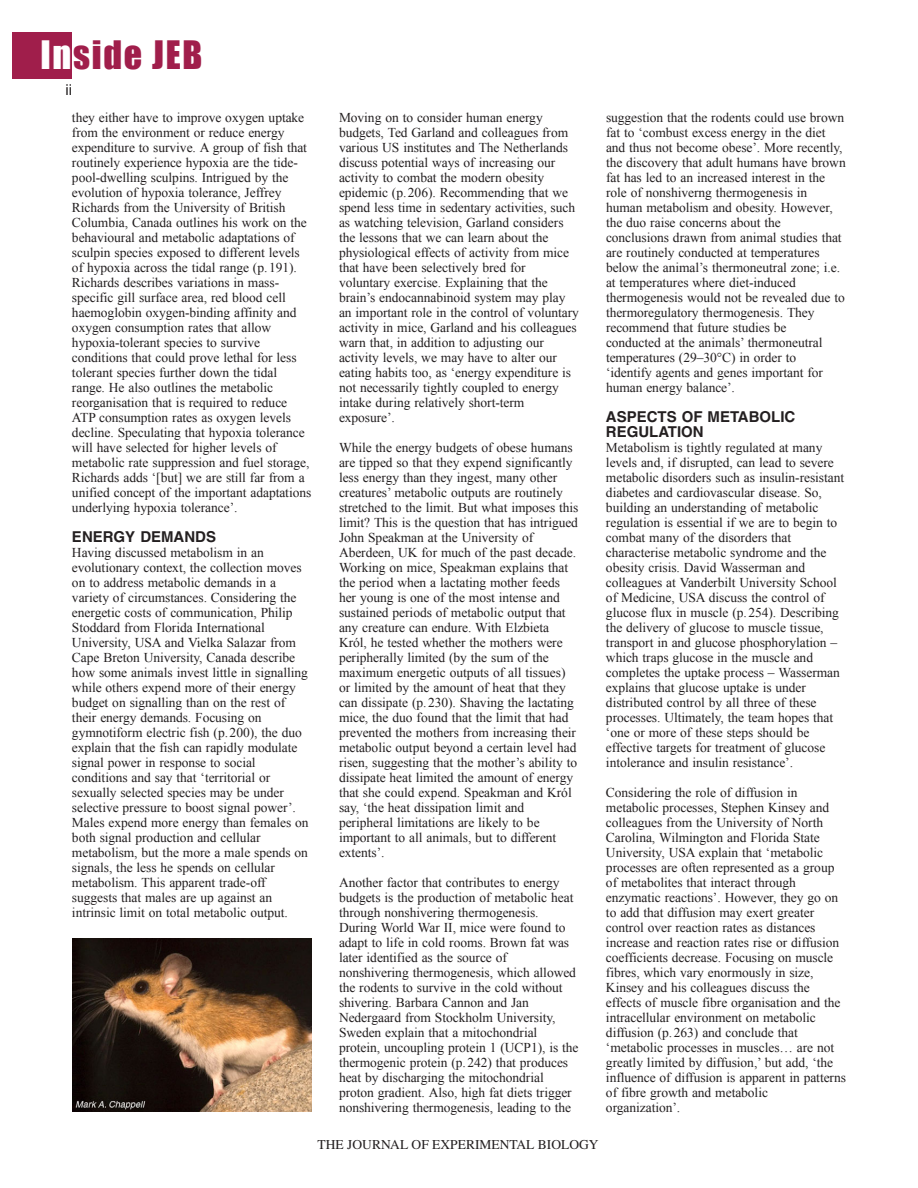
<style>
.page{position:relative;width:918px;height:1188px;background:#fff}
.page>*{position:absolute;margin:0;border:0;box-sizing:border-box;transform-origin:0 0}
.t1{font:36px "Impact";letter-spacing:.05em;color:#a01e4b}
.t2{font:700 15px/15px "Helvetica";color:#231f20}
.t3{font:15px "Helvetica";color:#231f20}
.t4{font:13.5px/15px "Times New Roman";letter-spacing:-.005em;color:#231f20}
.t5{font:13.5px "Times";color:#231f20}
.s1{color:#fff}
</style>
<div class="page">
<div style="left:12px;top:32px;width:60px;height:46px;background:#a01e4b"></div>
<img style="left:72px;top:938px;width:240px;height:174px">
<h1 class="t1" style="left:40px;top:33px;width:163px"><span class="s1">In</span>side JEB</h1>
<p class="t3" style="left:66px;top:84px;width:8px">ii</p>
<p class="t4" style="left:72px;top:110px;width:241px">they either have to improve oxygen uptake from the environment or reduce energy expenditure to survive. A group of fish that routinely experience hypoxia are the tide&shy;pool-dwelling sculpins. Intrigued by the evolution of hypoxia tolerance, Jeffrey Richards from the University of British Columbia, Canada outlines his work on the behavioural and metabolic adaptations of sculpin species exposed to different levels of hypoxia across the tidal range (p.191).<br>Richards describes variations in mass&shy;specific gill surface area, red blood cell haemoglobin oxygen-binding affinity and oxygen consumption rates that allow hypoxia-tolerant species to survive conditions that could prove lethal for less tolerant species further down the tidal range. He also outlines the metabolic reorganisation that is required to reduce ATP consumption rates as oxygen levels decline. Speculating that hypoxia tolerance will have selected for higher levels of metabolic rate suppression and fuel storage, Richards adds ‘[but] we are still far from a unified concept of the important adaptations underlying hypoxia tolerance’.</p>
<p class="t2" style="left:72px;top:531px;width:146px">ENERGY DEMANDS</p>
<p class="t4" style="left:72px;top:545px;width:238px">Having discussed metabolism in an evolutionary context, the collection moves on to address metabolic demands in a variety of circumstances. Considering the energetic costs of communication, Philip Stoddard from Florida International University, USA and Vielka Salazar from Cape Breton University, Canada describe how some animals invest little in signalling while others expend more of their energy budget on signalling than on the rest of their energy demands. Focusing on gymnotiform electric fish (p.200), the duo explain that the fish can rapidly modulate signal power in response to social conditions and say that ‘territorial or sexually selected species may be under selective pressure to boost signal power’.<br>Males expend more energy than females on both signal production and cellular metabolism, but the more a male spends on signals, the less he spends on cellular metabolism. This apparent trade-off suggests that males are up against an intrinsic limit on total metabolic output.</p>
<p class="t4" style="left:339px;top:110px;width:241px">Moving on to consider human energy budgets, Ted Garland and colleagues from various US institutes and The Netherlands discuss potential ways of increasing our activity to combat the modern obesity epidemic (p.206). Recommending that we spend less time in sedentary activities, such as watching television, Garland considers the lessons that we can learn about the physiological effects of activity from mice that have been selectively bred for voluntary exercise. Explaining that the brain’s endocannabinoid system may play an important role in the control of voluntary activity in mice, Garland and his colleagues warn that, in addition to adjusting our activity levels, we may have to alter our eating habits too, as ‘energy expenditure is not necessarily tightly coupled to energy intake during relatively short-term exposure’.</p>
<p class="t4" style="left:339px;top:440px;width:241px">While the energy budgets of obese humans are tipped so that they expend significantly less energy than they ingest, many other creatures’ metabolic outputs are routinely stretched to the limit. But what imposes this limit? This is the question that has intrigued John Speakman at the University of Aberdeen, UK for much of the past decade.<br>Working on mice, Speakman explains that the period when a lactating mother feeds her young is one of the most intense and sustained periods of metabolic output that any creature can endure. With Elzbieta Król, he tested whether the mothers were peripherally limited (by the sum of the maximum energetic outputs of all tissues) or limited by the amount of heat that they can dissipate (p.230). Shaving the lactating mice, the duo found that the limit that had prevented the mothers from increasing their metabolic output beyond a certain level had risen, suggesting that the mother’s ability to dissipate heat limited the amount of energy that she could expend. Speakman and Król say, ‘the heat dissipation limit and peripheral limitations are likely to be important to all animals, but to different extents’.</p>
<p class="t4" style="left:339px;top:875px;width:241px">Another factor that contributes to energy budgets is the production of metabolic heat through nonshivering thermogenesis.<br>During World War II, mice were found to adapt to life in cold rooms. Brown fat was later identified as the source of nonshivering thermogenesis, which allowed the rodents to survive in the cold without shivering. Barbara Cannon and Jan Nedergaard from Stockholm University, Sweden explain that a mitochondrial protein, uncoupling protein 1 (UCP1), is the thermogenic protein (p.242) that produces heat by discharging the mitochondrial proton gradient. Also, high fat diets trigger nonshivering thermogenesis, leading to the</p>
<p class="t4" style="left:606px;top:110px;width:241px">suggestion that the rodents could use brown fat to ‘combust excess energy in the diet and thus not become obese’. More recently, the discovery that adult humans have brown fat has led to an increased interest in the role of nonshiverng thermogenesis in human metabolism and obesity. However, the duo raise concerns about the conclusions drawn from animal studies that are routinely conducted at temperatures below the animal’s thermoneutral zone; i.e. at temperatures where diet-induced thermogenesis would not be revealed due to thermoregulatory thermogenesis. They recommend that future studies be<br>conducted at the animals’ thermoneutral temperatures (29–30°C) in order to<br>‘identify agents and genes important for human energy balance’.</p>
<p class="t2" style="left:606px;top:411px;width:191px">ASPECTS OF METABOLIC<br>REGULATION</p>
<p class="t4" style="left:606px;top:440px;width:240px">Metabolism is tightly regulated at many levels and, if disrupted, can lead to severe metabolic disorders such as insulin-resistant diabetes and cardiovascular disease. So, building an understanding of metabolic regulation is essential if we are to begin to combat many of the disorders that characterise metabolic syndrome and the obesity crisis. David Wasserman and colleagues at Vanderbilt University School of Medicine, USA discuss the control of glucose flux in muscle (p.254). Describing the delivery of glucose to muscle tissue, transport in and glucose phosphorylation – which traps glucose in the muscle and completes the uptake process – Wasserman explains that glucose uptake is under distributed control by all three of these processes. Ultimately, the team hopes that ‘one or more of these steps should be effective targets for treatment of glucose intolerance and insulin resistance’.</p>
<p class="t4" style="left:606px;top:785px;width:241px">Considering the role of diffusion in metabolic processes, Stephen Kinsey and colleagues from the University of North Carolina, Wilmington and Florida State University, USA explain that ‘metabolic processes are often represented as a group of metabolites that interact through enzymatic reactions’. However, they go on to add that diffusion may exert greater control over reaction rates as distances increase and reaction rates rise or diffusion coefficients decrease. Focusing on muscle fibres, which vary enormously in size, Kinsey and his colleagues discuss the effects of muscle fibre organisation and the intracellular environment on metabolic diffusion (p.263) and conclude that ‘metabolic processes in muscles… are not greatly limited by diffusion,’ but add, ‘the influence of diffusion is apparent in patterns of fibre growth and metabolic<br>organization’.</p>
<p class="t5" style="left:318px;top:1137px;width:282px">THE JOURNAL OF EXPERIMENTAL BIOLOGY</p>
</div>
